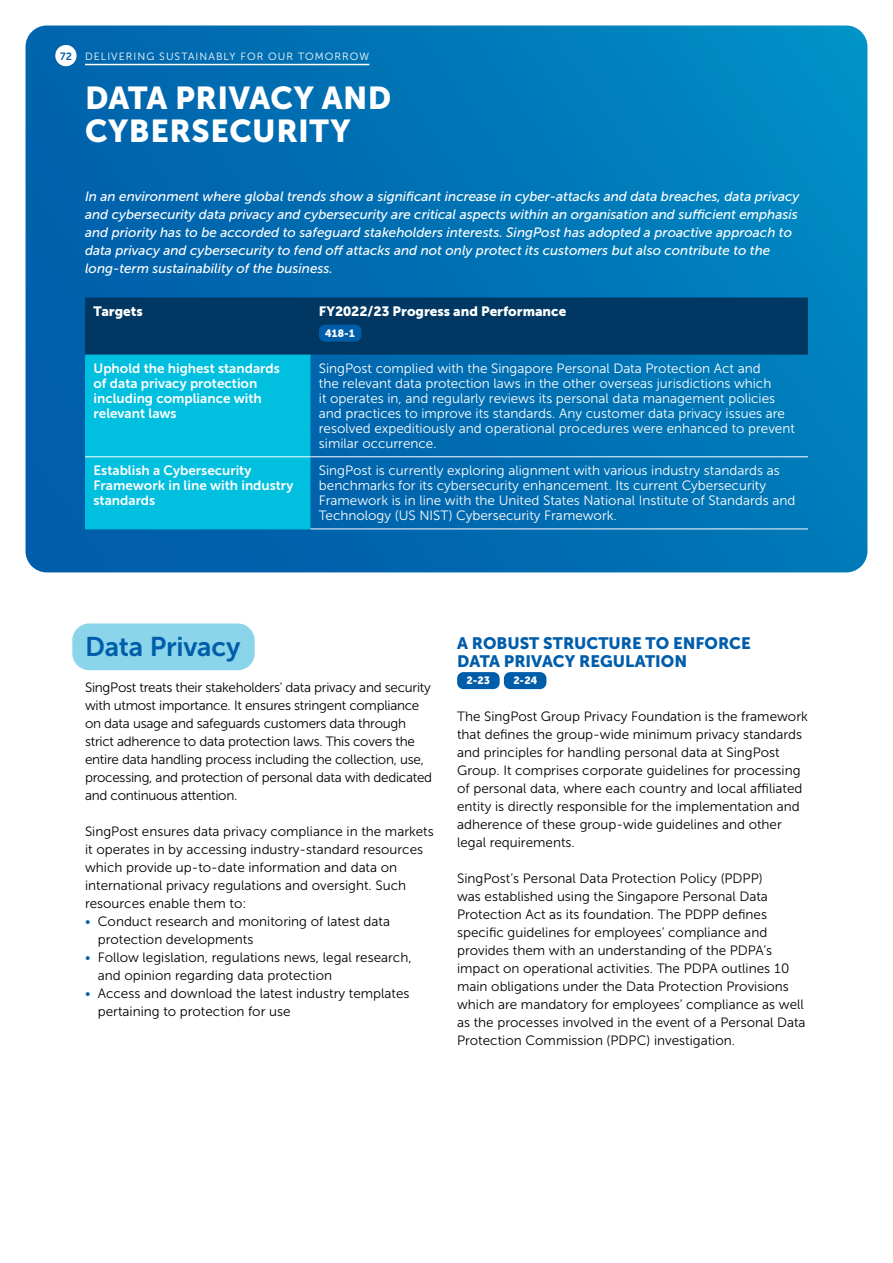
<style>
.page{position:relative;width:893px;height:1263px;background:#fff}
.page>*{position:absolute;margin:0;border:0;box-sizing:border-box;transform-origin:0 0}
.t1{font:31.5px/33px "Museo Sans 900";letter-spacing:.015em;color:#fff}
.t2{font:27px "Museo Sans 700";letter-spacing:-.005em;color:#005daa}
.t3{font:16.5px/18px "Museo Sans 900";color:#005daa}
.t4{font:13.5px/18px "Museo Sans 300";color:#000}
.t5{font:13.5px/15px "Museo Sans 300";color:#fff}
.t6{font:italic 13.5px/18px "Museo Sans 500";color:#fff}
.t7{font:13.5px/18px "Museo Sans 300";letter-spacing:-.02em;color:#000}
.t8{font:13.5px/15px "Museo Sans 700";color:#fff}
.t9{font:13.5px "Museo Sans 900";color:#fff}
.t10{font:10.5px "Museo Sans 300";letter-spacing:.1em;color:#fff}
.t11{font:10.5px "Museo Sans 900";color:#fff}
.s1{font-family:"Museo Sans 700";color:#005daa}
.s2{color:#005daa}
</style>
<div class="page">
<div style="left:72px;top:623px;width:183px;height:47px;background:#8bd5ea;border-radius:17px"></div>
<svg style="left:26px;top:26px;width:841px;height:546px;background:#0073b5"></svg>
<svg style="left:85px;top:297px;width:723px;height:231px;background:#0074a9"></svg>
<hr style="left:85px;top:456px;width:225px;height:1px;background:#fff">
<hr style="left:310px;top:456px;width:498px;height:1px;background:#fff">
<hr style="left:310px;top:528px;width:498px;height:1px;background:#fff">
<hr style="left:85px;top:528px;width:225px;height:1px;background:#00bfdf">
<div style="left:319px;top:325px;width:42px;height:17px;background:#005daa;border-radius:6px"></div>
<div style="left:457px;top:672px;width:43px;height:17px;background:#005daa;border-radius:6px"></div>
<div style="left:504px;top:672px;width:42px;height:17px;background:#005daa;border-radius:6px"></div>
<div style="left:55px;top:45px;width:22px;height:21px;background:#fff;border-radius:50%"></div>
<hr style="left:85px;top:64px;width:284px;height:1px;background:#fff">
<p class="t10" style="left:60px;top:50px;width:311px"><span class="s1">72</span> DELIVERING SUSTAINABLY FOR OUR TOMORROW</p>
<h1 class="t1" style="left:85px;top:81px;width:308px">DATA PRIVACY AND<br>CYBERSECURITY</h1>
<p class="t6" style="left:85px;top:188px;width:716px">In an environment where global trends show a significant increase in cyber-attacks and data breaches, data privacy and cybersecurity data privacy and cybersecurity are critical aspects within an organisation and sufficient emphasis and priority has to be accorded to safeguard stakeholders interests. SingPost has adopted a proactive approach to data privacy and cybersecurity to fend off attacks and not only protect its customers but also contribute to the long-term sustainability of the business.</p>
<p class="t9" style="left:94px;top:304px;width:51px">Targets</p>
<p class="t9" style="left:319px;top:304px;width:249px">FY2022/23 Progress and Performance</p>
<p class="t11" style="left:325px;top:327px;width:31px">418-1</p>
<p class="t8" style="left:94px;top:361px;width:188px">Uphold the highest standards of data privacy protection including compliance with relevant laws</p>
<p class="t5" style="left:319px;top:361px;width:477px">SingPost complied with the Singapore Personal Data Protection Act and<br>the relevant data protection laws in the other overseas jurisdictions which<br>it operates in, and regularly reviews its personal data management policies and practices to improve its standards. Any customer data privacy issues are resolved expeditiously and operational procedures were enhanced to prevent similar occurrence.</p>
<p class="t8" style="left:94px;top:463px;width:202px">Establish a Cybersecurity<br>Framework in line with industry standards</p>
<p class="t5" style="left:319px;top:463px;width:478px">SingPost is currently exploring alignment with various industry standards as benchmarks for its cybersecurity enhancement. Its current Cybersecurity Framework is in line with the United States National Institute of Standards and Technology (US NIST) Cybersecurity Framework.</p>
<h2 class="t2" style="left:85px;top:632px;width:157px">Data Privacy</h2>
<p class="t7" style="left:85px;top:679px;width:349px">SingPost treats their stakeholders' data privacy and security with utmost importance. It ensures stringent compliance on data usage and safeguards customers data through strict adherence to data protection laws. This covers the entire data handling process including the collection, use, processing, and protection of personal data with dedicated and continuous attention.</p>
<p class="t4" style="left:85px;top:823px;width:350px">SingPost ensures data privacy compliance in the markets it operates in by accessing industry-standard resources which provide up-to-date information and data on international privacy regulations and oversight. Such resources enable them to:</p>
<p class="t4" style="left:98px;top:913px;width:294px;text-indent:-13px"><span class="s2">•</span> Conduct research and monitoring of latest data protection developments</p>
<p class="t4" style="left:98px;top:949px;width:315px;text-indent:-13px"><span class="s2">•</span> Follow legislation, regulations news, legal research, and opinion regarding data protection</p>
<p class="t4" style="left:98px;top:985px;width:313px;text-indent:-13px"><span class="s2">•</span> Access and download the latest industry templates pertaining to protection for use</p>
<p class="t3" style="left:457px;top:634px;width:295px">A ROBUST STRUCTURE TO ENFORCE<br>DATA PRIVACY REGULATION</p>
<p class="t11" style="left:467px;top:675px;width:25px">2-23</p>
<p class="t11" style="left:513px;top:675px;width:25px">2-24</p>
<p class="t4" style="left:457px;top:707px;width:352px">The SingPost Group Privacy Foundation is the framework that defines the group-wide minimum privacy standards and principles for handling personal data at SingPost Group. It comprises corporate guidelines for processing of personal data, where each country and local affiliated entity is directly responsible for the implementation and adherence of these group-wide guidelines and other legal requirements.</p>
<p class="t4" style="left:457px;top:869px;width:350px">SingPost’s Personal Data Protection Policy (PDPP)<br>was established using the Singapore Personal Data Protection Act as its foundation. The PDPP defines specific guidelines for employees’ compliance and provides them with an understanding of the PDPA’s impact on operational activities. The PDPA outlines 10 main obligations under the Data Protection Provisions which are mandatory for employees’ compliance as well as the processes involved in the event of a Personal Data Protection Commission (PDPC) investigation.</p>
</div>
